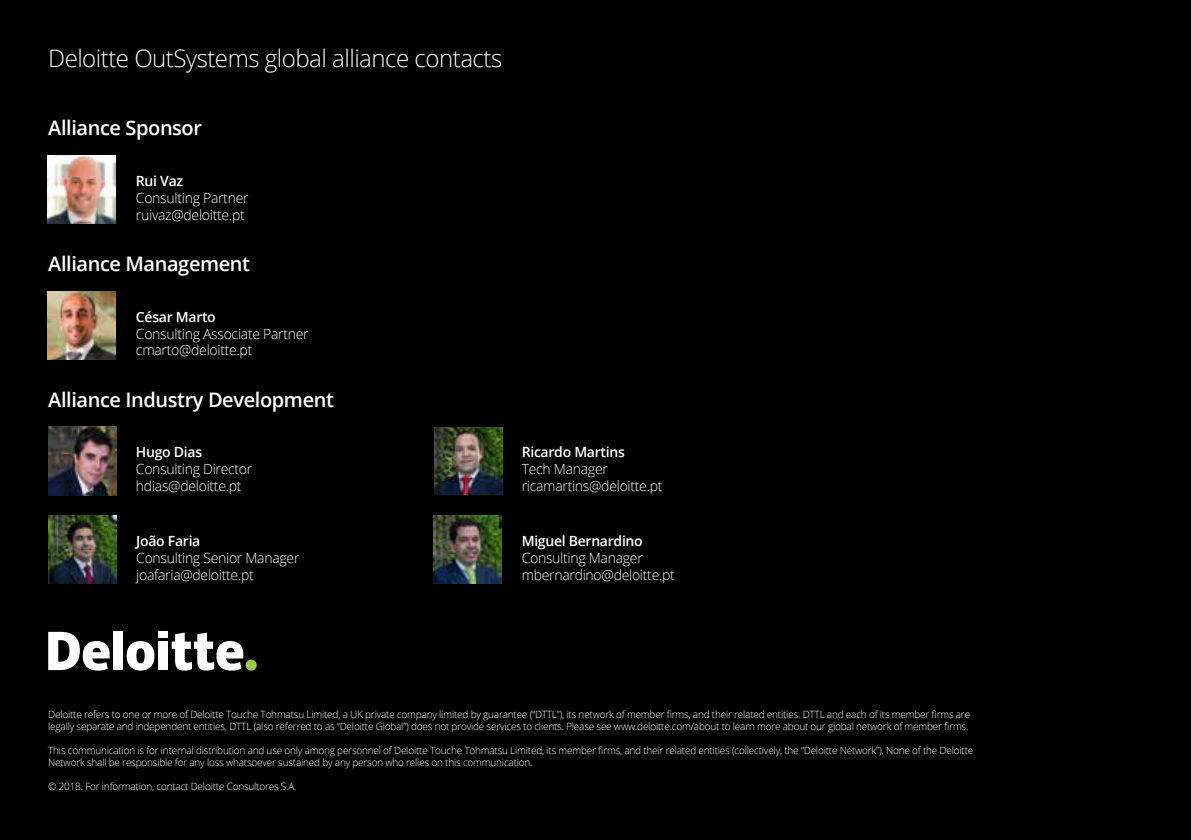
<style>
.page{position:relative;width:1191px;height:840px;background:#fff}
.page>*{position:absolute;margin:0;border:0;box-sizing:border-box;transform-origin:0 0}
.t1{font:300 24px "Open Sans";letter-spacing:-.02em;color:#fff}
.t2{font:600 20px "Open Sans";letter-spacing:-.02em;color:#fff}
.t3{font:300 14px/16.8px "Open Sans";letter-spacing:-.02em;color:#fff}
.t4{font:600 14px "Open Sans";letter-spacing:-.02em;color:#fff}
.t5{font:300 10px/12px "Open Sans";letter-spacing:-.02em;color:#fff}
</style>
<div class="page">
<div style="left:0;top:0;width:1191px;height:839px;background:#000"></div>
<div style="left:246px;top:659px;width:11px;height:11px;background:#99ca49;border-radius:50%"></div>
<div style="left:113px;top:631px;width:10px;height:38px;background:#fff"></div>
<svg style="left:127px;top:641px;width:27px;height:29px"></svg>
<div style="left:158px;top:641px;width:10px;height:28px;background:#fff"></div>
<div style="left:158px;top:631px;width:10px;height:6px;background:#fff"></div>
<svg style="left:172px;top:632px;width:71px;height:38px"></svg>
<svg style="left:48px;top:631px;width:62px;height:39px"></svg>
<img style="left:48px;top:515px;width:68px;height:68px">
<img style="left:48px;top:155px;width:68px;height:68px">
<img style="left:48px;top:291px;width:68px;height:68px">
<img style="left:48px;top:426px;width:68px;height:68px">
<img style="left:434px;top:427px;width:69px;height:66px">
<img style="left:433px;top:515px;width:69px;height:68px">
<h1 class="t1" style="left:48px;top:41px;width:455px">Deloitte OutSystems global alliance contacts</h1>
<h2 class="t2" style="left:48px;top:114px;width:155px">Alliance Sponsor</h2>
<h3 class="t4" style="left:136px;top:171px;width:49px">Rui Vaz</h3>
<h3 class="t3" style="left:136px;top:189px;width:114px">Consulting Partner ruivaz@deloitte.pt</h3>
<h2 class="t2" style="left:48px;top:249px;width:203px">Alliance Management</h2>
<h3 class="t4" style="left:136px;top:307px;width:81px">César Marto</h3>
<h3 class="t3" style="left:136px;top:324px;width:174px">Consulting Associate Partner cmarto@deloitte.pt</h3>
<h2 class="t2" style="left:48px;top:385px;width:287px">Alliance Industry Development</h2>
<h3 class="t4" style="left:136px;top:442px;width:68px">Hugo Dias</h3>
<h3 class="t3" style="left:136px;top:460px;width:118px">Consulting Director hdias@deloitte.pt</h3>
<h3 class="t4" style="left:136px;top:531px;width:66px">João Faria</h3>
<h3 class="t3" style="left:136px;top:548px;width:165px">Consulting Senior Manager joafaria@deloitte.pt</h3>
<h3 class="t4" style="left:522px;top:442px;width:105px">Ricardo Martins</h3>
<h3 class="t3" style="left:522px;top:460px;width:142px">Tech Manager ricamartins@deloitte.pt</h3>
<h3 class="t4" style="left:522px;top:531px;width:123px">Miguel Bernardino</h3>
<h3 class="t3" style="left:522px;top:548px;width:155px">Consulting Manager mbernardino@deloitte.pt</h3>
<p class="t5" style="left:48px;top:708px;width:923px">Deloitte refers to one or more of Deloitte Touche Tohmatsu Limited, a UK private company limited by guarantee (“DTTL”), its network of member firms, and their related entities. DTTL and each of its member firms are legally separate and independent entities. DTTL (also referred to as “Deloitte Global”) does not provide services to clients. Please see www.deloitte.com/about to learn more about our global network of member firms.</p>
<p class="t5" style="left:48px;top:744px;width:926px">This communication is for internal distribution and use only among personnel of Deloitte Touche Tohmatsu Limited, its member firms, and their related entities (collectively, the “Deloitte Network”). None of the Deloitte<br>Network shall be responsible for any loss whatsoever sustained by any person who relies on this communication.</p>
<p class="t5" style="left:48px;top:780px;width:250px">© 2018. For information, contact Deloitte Consultores S.A.</p>
</div>
